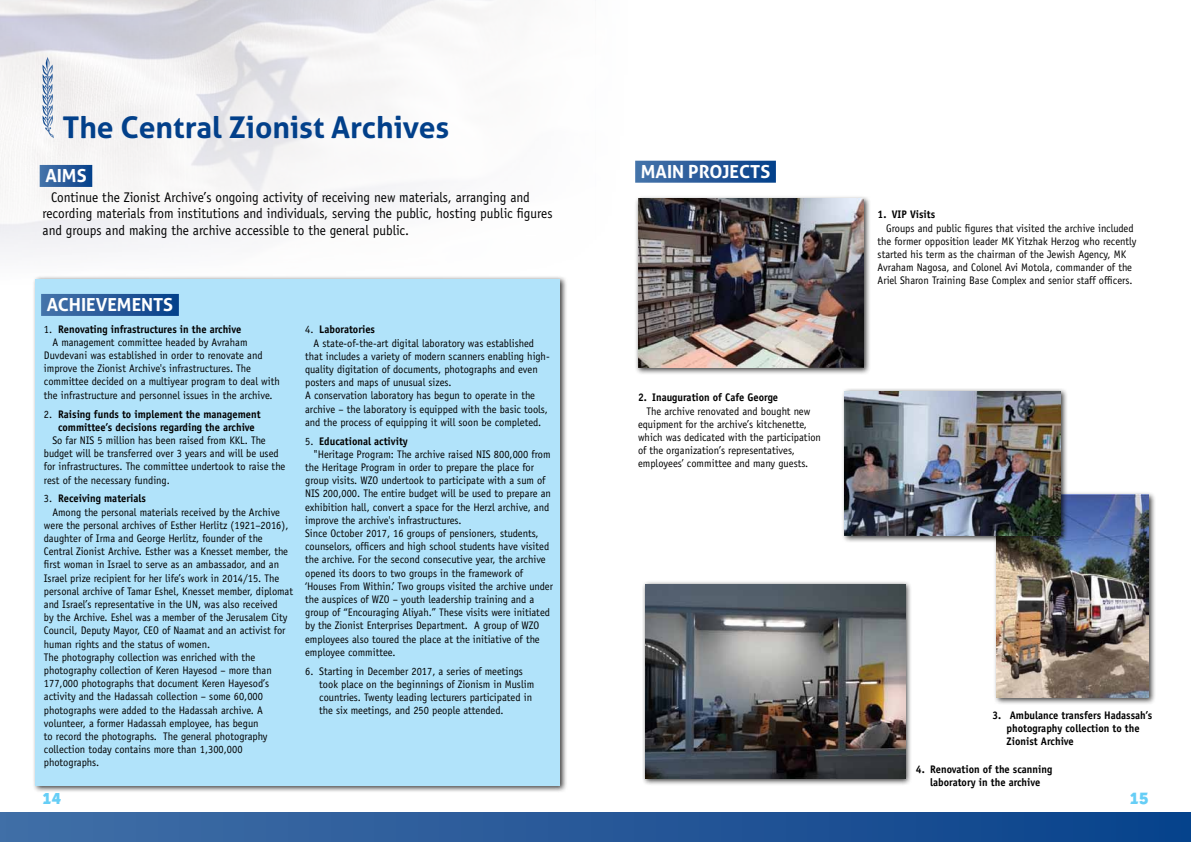
<style>
.page{position:relative;width:1191px;height:842px;background:#fff}
.page>*{position:absolute;margin:0;border:0;box-sizing:border-box;transform-origin:0 0}
.t1{font:700 30px "Aller";color:#02408a}
.t2{font:700 18px "Aller";color:#fff}
.t3{font:700 18px "Fb Expresivi";color:#66cef6}
.t4{font:14px/16.8px "Officina Sans";color:#000;scale:.95 1}
.t5{font:11px/13.2px "Officina Sans";color:#000;scale:.95 1}
.t6{font:700 11px/13.2px "Officina Sans";color:#000;scale:.95 1}
</style>
<div class="page">
<div style="left:0;top:812px;width:595px;height:30px;background:#34639f"></div>
<div style="left:32px;top:276px;width:535px;height:517px;background:#000;opacity:.75"></div>
<div style="left:35px;top:279px;width:525px;height:506px;background:#b1e3fa"></div>
<div style="left:40px;top:165px;width:52px;height:22px;background:linear-gradient(to right,#4773a9,#09428b)"></div>
<svg style="left:42px;top:57px;width:12px;height:81px"></svg>
<div style="left:41px;top:294px;width:138px;height:22px;background:linear-gradient(to right,#4773a9,#07408a)"></div>
<div style="left:595px;top:812px;width:596px;height:30px;background:linear-gradient(to right,#295898,#07438c)"></div>
<div style="left:992px;top:491px;width:164px;height:214px;background:#000;opacity:.75"></div>
<img style="left:996px;top:495px;width:152px;height:202px">
<div style="left:635px;top:161px;width:141px;height:22px;background:linear-gradient(to right,#4773a9,#06408a)"></div>
<div style="left:641px;top:580px;width:271px;height:206px;background:#000;opacity:.75"></div>
<img style="left:645px;top:584px;width:260px;height:195px">
<div style="left:841px;top:388px;width:227px;height:154px;background:#000;opacity:.75"></div>
<img style="left:844px;top:391px;width:216px;height:144px">
<div style="left:634px;top:195px;width:237px;height:180px;background:#000;opacity:.75"></div>
<img style="left:638px;top:198px;width:225px;height:170px">
<h1 class="t1" style="left:62px;top:109px;width:388px">The Central Zionist Archives</h1>
<h2 class="t2" style="left:45px;top:164px;width:43px">AIMS</h2>
<p class="t4" style="left:43px;top:188px;width:538px;text-indent:8px">Continue the Zionist Archive s’ ongoing activity of receiving new materials, arranging and recording materials from institutions and individuals, serving the public, hosting public figures and groups and making the archive accessible to the general public.</p>
<h2 class="t2" style="left:47px;top:293px;width:128px">ACHIEVEMENTS</h2>
<p class="t6" style="left:58px;top:322px;width:194px">Renovating infrastructures in the archive</p>
<p class="t5" style="left:44px;top:322px;width:10px">1.</p>
<p class="t5" style="left:44px;top:336px;width:250px;text-indent:9px">A management committee headed by Avraham Duvdevani was established in order to renovate and improve the Zionist Archive s' infrastructures. The committee decided on a multiyear program to deal with the infrastructure and personnel issues in the archive.</p>
<p class="t6" style="left:58px;top:407px;width:215px">Raising funds to implement the management</p>
<p class="t5" style="left:44px;top:407px;width:10px">2.</p>
<p class="t6" style="left:58px;top:420px;width:208px">committee s’ decisions regarding the archive</p>
<p class="t5" style="left:44px;top:434px;width:256px;text-indent:9px">So far NIS 5 million has been raised from KKL. The budget will be transferred over 3 years and will be used for infrastructures. The committee undertook to raise the rest of the necessary funding.</p>
<p class="t6" style="left:58px;top:492px;width:94px">Receiving materials</p>
<p class="t5" style="left:44px;top:492px;width:10px">3.</p>
<p class="t5" style="left:52px;top:505px;width:241px">Among the personal materials received by the Archive</p>
<p class="t5" style="left:44px;top:518px;width:259px">were the personal archives of Esther Herlitz )1921–2016 ,(</p>
<p class="t5" style="left:44px;top:532px;width:232px">daughter of Irma and George Herlitz, founder of the</p>
<p class="t5" style="left:44px;top:545px;width:258px">Central Zionist Archive. Esther was a Knesset member, the</p>
<p class="t5" style="left:44px;top:558px;width:249px">first woman in Israel to serve as an ambassador, and an</p>
<p class="t5" style="left:44px;top:571px;width:249px">Israel prize recipient for her life s’ work in 2014/15. The</p>
<p class="t5" style="left:44px;top:584px;width:264px">personal archive of Tamar Eshel, Knesset member, diplomat</p>
<p class="t5" style="left:44px;top:598px;width:247px">and Israel s’ representative in the UN, was also received</p>
<p class="t5" style="left:44px;top:611px;width:258px">by the Archive. Eshel was a member of the Jerusalem City</p>
<p class="t5" style="left:44px;top:624px;width:256px">Council, Deputy Mayor, CEO of Naamat and an activist for</p>
<p class="t5" style="left:44px;top:637px;width:177px">human rights and the status of women.</p>
<p class="t5" style="left:44px;top:650px;width:224px">The photography collection was enriched with the</p>
<p class="t5" style="left:44px;top:664px;width:241px">photography collection of Keren Hayesod – more than</p>
<p class="t5" style="left:44px;top:677px;width:239px">177,000 photographs that document Keren Hayesod s’</p>
<p class="t5" style="left:44px;top:690px;width:232px">activity and the Hadassah collection – some 60,000</p>
<p class="t5" style="left:44px;top:703px;width:232px">photographs were added to the Hadassah archive A.</p>
<p class="t5" style="left:44px;top:716px;width:227px">volunteer a, former Hadassah employee, has begun</p>
<p class="t5" style="left:163px;top:730px;width:111px">The general photography</p>
<p class="t5" style="left:44px;top:730px;width:211px">to record the photographs.<br>collection today contains more than 1,300,000 photographs.</p>
<h2 class="t3" style="left:43px;top:790px;width:20px">14</h2>
<p class="t6" style="left:319px;top:323px;width:60px">Laboratories</p>
<p class="t5" style="left:305px;top:323px;width:10px">4.</p>
<p class="t5" style="left:314px;top:336px;width:234px">A state-of-the-art digital laboratory was established</p>
<p class="t5" style="left:305px;top:363px;width:246px">quality digitation of documents, photographs and even</p>
<p class="t5" style="left:305px;top:349px;width:259px">that includes a variety of modern scanners enabling high-</p>
<p class="t5" style="left:305px;top:376px;width:257px">posters and maps of unusual sizes.<br>A conservation laboratory has begun to operate in the archive – the laboratory is equipped with the basic tools, and the process of equipping it will soon be completed.</p>
<p class="t6" style="left:319px;top:434px;width:95px">Educational activity</p>
<p class="t5" style="left:305px;top:434px;width:10px">5.</p>
<p class="t5" style="left:305px;top:447px;width:262px;text-indent:9px">"Heritage Program: The archive raised NIS 800,000 from the Heritage Program in order to prepare the place for group visits. WZO undertook to participate with a sum of NIS 200,000. The entire budget will be used to prepare an exhibition hall, convert a space for the Herzl archive, and improve the archive s' infrastructures.<br>Since October 2017, 16 groups of pensioners, students, counselors, officers and high school students have visited the archive. For the second consecutive year, the archive opened its doors to two groups in the framework of ‘Houses From Within’ . Two groups visited the archive under the auspices of WZO – youth leadership training and a group of “Encouraging Aliyah.” These visits were initiated by the Zionist Enterprises Department A. group of WZO employees also toured the place at the initiative of the employee committee.</p>
<p class="t5" style="left:319px;top:664px;width:216px">Starting in December 2017, a series of meetings</p>
<p class="t5" style="left:305px;top:664px;width:10px">6.</p>
<p class="t5" style="left:319px;top:677px;width:228px">took place on the beginnings of Zionism in Muslim countries. Twenty leading lecturers participated in the six meetings, and 250 people attended.</p>
<h2 class="t2" style="left:641px;top:160px;width:131px">MAIN PROJECTS</h2>
<p class="t6" style="left:652px;top:391px;width:134px">Inauguration of Cafe George</p>
<p class="t6" style="left:638px;top:391px;width:11px">2.</p>
<p class="t5" style="left:638px;top:404px;width:194px;text-indent:9px">The archive renovated and bought new equipment for the archive s’ kitchenette, which was dedicated with the participation of the organization s’ representatives, employees’ committee and many guests.</p>
<p class="t6" style="left:891px;top:208px;width:47px">VIP Visits</p>
<p class="t6" style="left:877px;top:208px;width:11px">1.</p>
<p class="t5" style="left:877px;top:221px;width:274px;text-indent:9px">Groups and public figures that visited the archive included the former opposition leader MK Yitzhak Herzog who recently started his term as the chairman of the Jewish Agency, MK Avraham Nagosa, and Colonel Avi Motola, commander of the Ariel Sharon Training Base Complex and senior staff officers.</p>
<p class="t6" style="left:992px;top:708px;width:11px">3.</p>
<p class="t6" style="left:1009px;top:708px;width:152px">Ambulance transfers Hadassah s’</p>
<p class="t6" style="left:1006px;top:721px;width:141px">photography collection to the<br>Zionist Archive</p>
<p class="t6" style="left:930px;top:762px;width:130px">Renovation of the scanning</p>
<p class="t6" style="left:916px;top:762px;width:11px">4.</p>
<p class="t6" style="left:930px;top:775px;width:118px">laboratory in the archive</p>
<h2 class="t3" style="left:1129px;top:790px;width:20px">15</h2>
</div>
